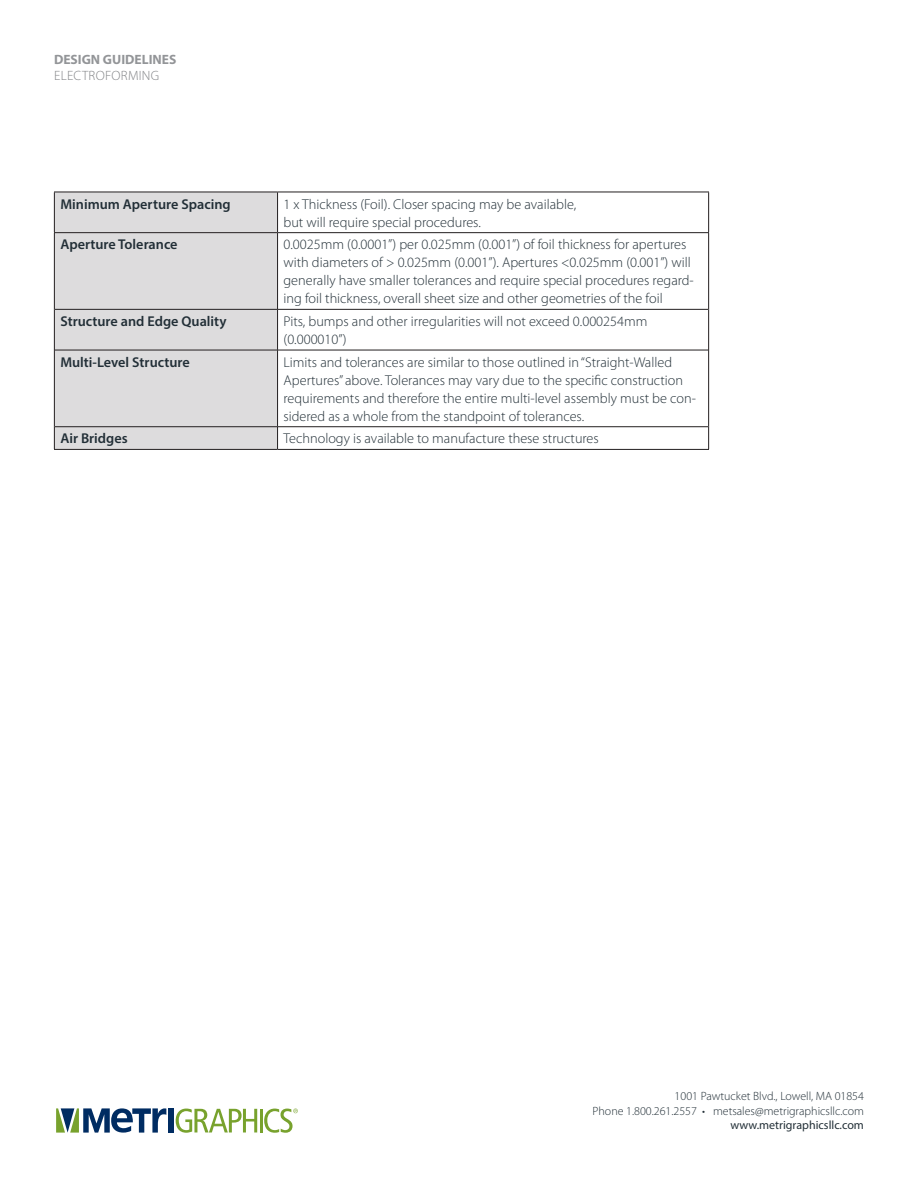
<style>
.page{position:relative;width:918px;height:1188px;background:#fff}
.page>*{position:absolute;margin:0;border:0;box-sizing:border-box;transform-origin:0 0}
.t1{font:300 14.25px/18px "Myriad Pro";color:#222f37}
.t2{font:600 14.25px "Myriad Pro";color:#222f37}
.t3{font:700 13.5px "Myriad Pro";color:#939598}
.t4{font:300 13.5px "Myriad Pro";letter-spacing:.02em;color:#808285}
.t5{font:300 12px/14.4px "Myriad Pro";color:#222f37;text-align:right}
.t6{font:12px "Myriad Pro";color:#222f37}
</style>
<div class="page">
<div style="left:168px;top:1108px;width:5px;height:25px;background:#002c62"></div>
<svg style="left:176px;top:1109px;width:81px;height:24px"></svg>
<hr style="left:260px;top:1109px;width:3px;height:23px;background:#78a22d">
<svg style="left:264px;top:1109px;width:34px;height:24px"></svg>
<svg style="left:56px;top:1108px;width:110px;height:25px"></svg>
<div style="left:55px;top:193px;width:222px;height:256px;background:#dddcdd"></div>
<hr style="left:54px;top:192px;width:1px;height:40px;background:#231f20">
<hr style="left:708px;top:192px;width:1px;height:40px;background:#231f20">
<hr style="left:54px;top:233px;width:1px;height:76px;background:#231f20">
<hr style="left:708px;top:233px;width:1px;height:76px;background:#231f20">
<hr style="left:54px;top:309px;width:1px;height:41px;background:#231f20">
<hr style="left:708px;top:309px;width:1px;height:41px;background:#231f20">
<hr style="left:54px;top:350px;width:1px;height:77px;background:#231f20">
<hr style="left:708px;top:350px;width:1px;height:77px;background:#231f20">
<svg style="left:54px;top:427px;width:1px;height:22px"></svg>
<svg style="left:708px;top:427px;width:1px;height:22px"></svg>
<hr style="left:54px;top:449px;width:224px;height:1px;background:#231f20">
<hr style="left:278px;top:449px;width:431px;height:1px;background:#231f20">
<hr style="left:277px;top:192px;width:1px;height:40px;background:#231f20">
<hr style="left:277px;top:233px;width:1px;height:76px;background:#231f20">
<hr style="left:55px;top:309px;width:223px;height:1px;background:#231f20">
<hr style="left:278px;top:309px;width:430px;height:1px;background:#231f20">
<hr style="left:277px;top:310px;width:1px;height:40px;background:#231f20">
<hr style="left:55px;top:350px;width:223px;height:1px;background:#231f20">
<hr style="left:278px;top:350px;width:430px;height:1px;background:#231f20">
<hr style="left:277px;top:350px;width:1px;height:77px;background:#231f20">
<hr style="left:55px;top:426px;width:223px;height:1px;background:#231f20">
<hr style="left:278px;top:426px;width:430px;height:1px;background:#231f20">
<svg style="left:277px;top:427px;width:1px;height:22px"></svg>
<hr style="left:54px;top:232px;width:224px;height:1px;background:#231f20">
<hr style="left:278px;top:232px;width:431px;height:1px;background:#231f20">
<hr style="left:54px;top:192px;width:224px;height:1px;background:#231f20">
<hr style="left:278px;top:192px;width:431px;height:1px;background:#231f20">
<p class="t3" style="left:54px;top:51px;width:124px">DESIGN GUIDELINES</p>
<p class="t4" style="left:54px;top:68px;width:107px">ELECTROFORMING</p>
<p class="t2" style="left:60px;top:195px;width:172px">Minimum Aperture Spacing</p>
<p class="t1" style="left:284px;top:195px;width:294px">1 x Thickness (Foil). Closer spacing may be available, but will require special procedures.</p>
<p class="t2" style="left:60px;top:235px;width:119px">Aperture Tolerance</p>
<p class="t1" style="left:284px;top:235px;width:412px">0.0025mm (0.0001”) per 0.025mm (0.001”) of foil thickness for apertures with diameters of &gt; 0.025mm (0.001”). Apertures &lt;0.025mm (0.001”) will generally have smaller tolerances and require special procedures regard&shy;ing foil thickness, overall sheet size and other geometries of the foil</p>
<p class="t2" style="left:60px;top:312px;width:168px">Structure and Edge Quality</p>
<p class="t1" style="left:284px;top:312px;width:365px">Pits, bumps and other irregularities will not exceed 0.000254mm (0.000010”)</p>
<p class="t2" style="left:60px;top:353px;width:131px">Multi-Level Structure</p>
<p class="t1" style="left:284px;top:353px;width:414px">Limits and tolerances are similar to those outlined in “Straight-Walled Apertures” above. Tolerances may vary due to the specific construction requirements and therefore the entire multi-level assembly must be con&shy;sidered as a whole from the standpoint of tolerances.</p>
<p class="t2" style="left:60px;top:430px;width:69px">Air Bridges</p>
<p class="t1" style="left:284px;top:430px;width:317px">Technology is available to manufacture these structures</p>
<p class="t5" style="left:593px;top:1089px;width:273px">1001 Pawtucket Blvd., Lowell, MA 01854<br>Phone 1.800.261.2557 • metsales@metrigraphicsllc.com</p>
<p class="t6" style="left:730px;top:1118px;width:135px">www.metrigraphicsllc.com</p>
</div>
